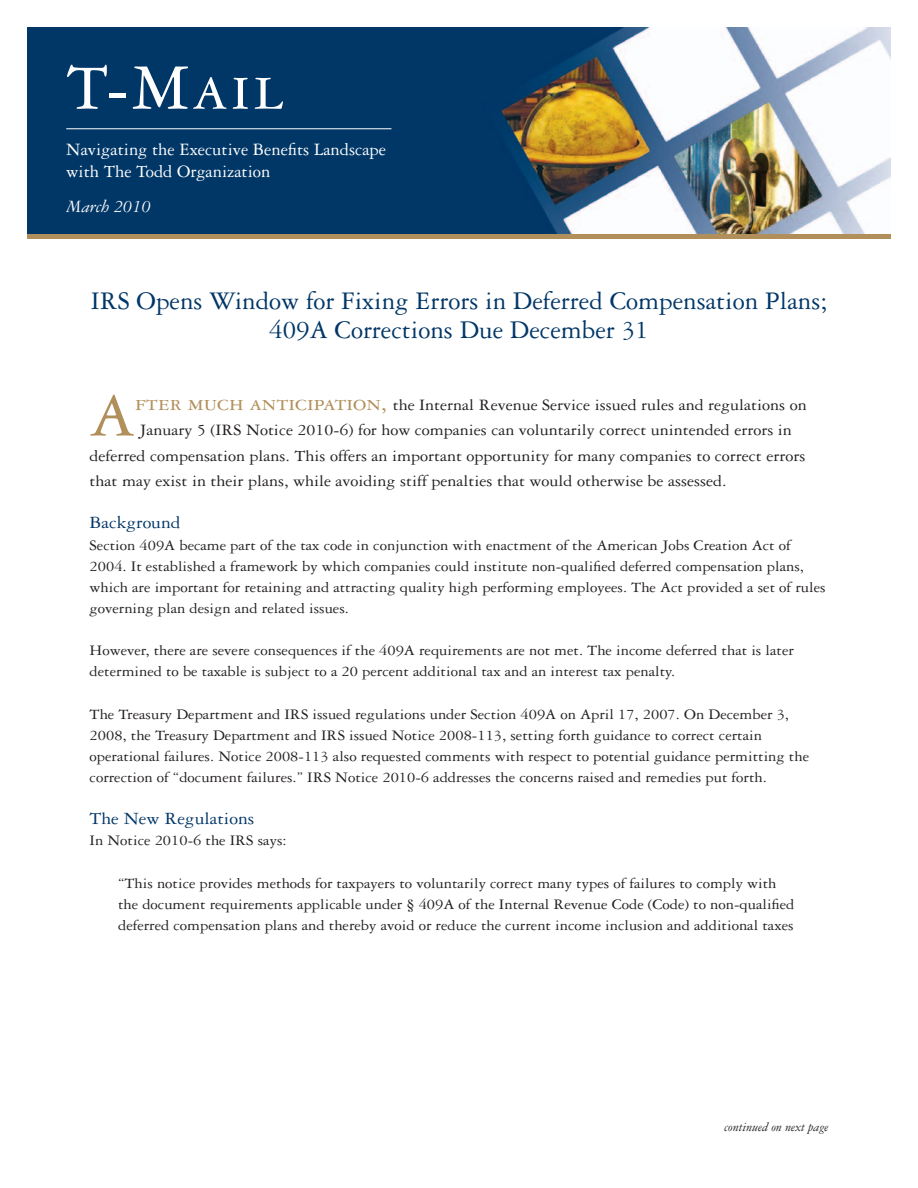
<style>
.page{position:relative;width:918px;height:1188px;background:#fff}
.page>*{position:absolute;margin:0;border:0;box-sizing:border-box;transform-origin:0 0}
.t1{font:69px "Garamond 3 LT Std";color:#fff}
.t2{font:63.9px "Garamond 3 LT Std";color:#b18f5a;scale:1.07 1}
.t3{font:27px/28.5px "Garamond 3 LT Std";color:#003667;text-align:center}
.t4{font:18.45px/22.2px "Garamond 3 LT Std";color:#fff}
.t5{font:italic 18.45px "Garamond 3 LT Std";color:#fff}
.t6{font:18.3px "Garamond 3 LT Std";color:#003667;scale:1.07 1}
.t7{font:16.95px "Garamond 3 LT Std";color:#231f20;scale:1.07 1}
.t8{font:15.45px/21.1px "Garamond 3 LT Std";color:#231f20;scale:1.07 1}
.t9{font:italic 13.5px "Garamond 3 LT Std";color:#231f20}
.s1{font-size:22.5px;color:#b18f5a}
</style>
<div class="page">
<img style="left:27px;top:27px;width:864px;height:207px">
<hr style="left:66px;top:128px;width:325px;height:1px;background:#fff">
<hr style="left:27px;top:234px;width:864px;height:4px;background:#b18f5a">
<h1 class="t1" style="left:66px;top:50px;width:219px">T-Mail</h1>
<p class="t4" style="left:66px;top:138px;width:321px">Navigating the Executive Benefits Landscape with The Todd Organization</p>
<p class="t5" style="left:66px;top:197px;width:86px">March 2010</p>
<h3 class="t3" style="left:91px;top:287px;width:738px">IRS Opens Window for Fixing Errors in Deferred Compensation Plans;<br>409A Corrections Due December 31</h3>
<h2 class="t2" style="left:90px;top:382px;width:44px">A</h2>
<p class="t7" style="left:135px;top:396px;width:629px"><span class="s1">fter much anticipation,</span> the Internal Revenue Service issued rules and regulations on</p>
<p class="t7" style="left:140px;top:421px;width:611px">January 5 (IRS Notice 2010-6) for how companies can voluntarily correct unintended errors in</p>
<p class="t7" style="left:90px;top:447px;width:671px">deferred compensation plans. This offers an important opportunity for many companies to correct errors</p>
<p class="t7" style="left:90px;top:472px;width:597px">that may exist in their plans, while avoiding stiff penalties that would otherwise be assessed.</p>
<p class="t6" style="left:90px;top:513px;width:87px">Background</p>
<p class="t8" style="left:90px;top:534px;width:689px">Section 409A became part of the tax code in conjunction with enactment of the American Jobs Creation Act of 2004. It established a framework by which companies could institute non-qualified deferred compensation plans, which are important for retaining and attracting quality high performing employees. The Act provided a set of rules governing plan design and related issues.</p>
<p class="t8" style="left:90px;top:640px;width:660px">However, there are severe consequences if the 409A requirements are not met. The income deferred that is later determined to be taxable is subject to a 20 percent additional tax and an interest tax penalty.</p>
<p class="t8" style="left:90px;top:703px;width:674px">The Treasury Department and IRS issued regulations under Section 409A on April 17, 2007. On December 3, 2008, the Treasury Department and IRS issued Notice 2008-113, setting forth guidance to correct certain operational failures. Notice 2008-113 also requested comments with respect to potential guidance permitting the correction of “document failures.” IRS Notice 2010-6 addresses the concerns raised and remedies put forth.</p>
<p class="t6" style="left:90px;top:809px;width:155px">The New Regulations</p>
<p class="t8" style="left:90px;top:830px;width:186px">In Notice 2010-6 the IRS says:</p>
<p class="t8" style="left:118px;top:872px;width:634px">“This notice provides methods for taxpayers to voluntarily correct many types of failures to comply with the document requirements applicable under § 409A of the Internal Revenue Code (Code) to non-qualified deferred compensation plans and thereby avoid or reduce the current income inclusion and additional taxes</p>
<p class="t9" style="left:725px;top:1120px;width:105px">continued on next page</p>
</div>
